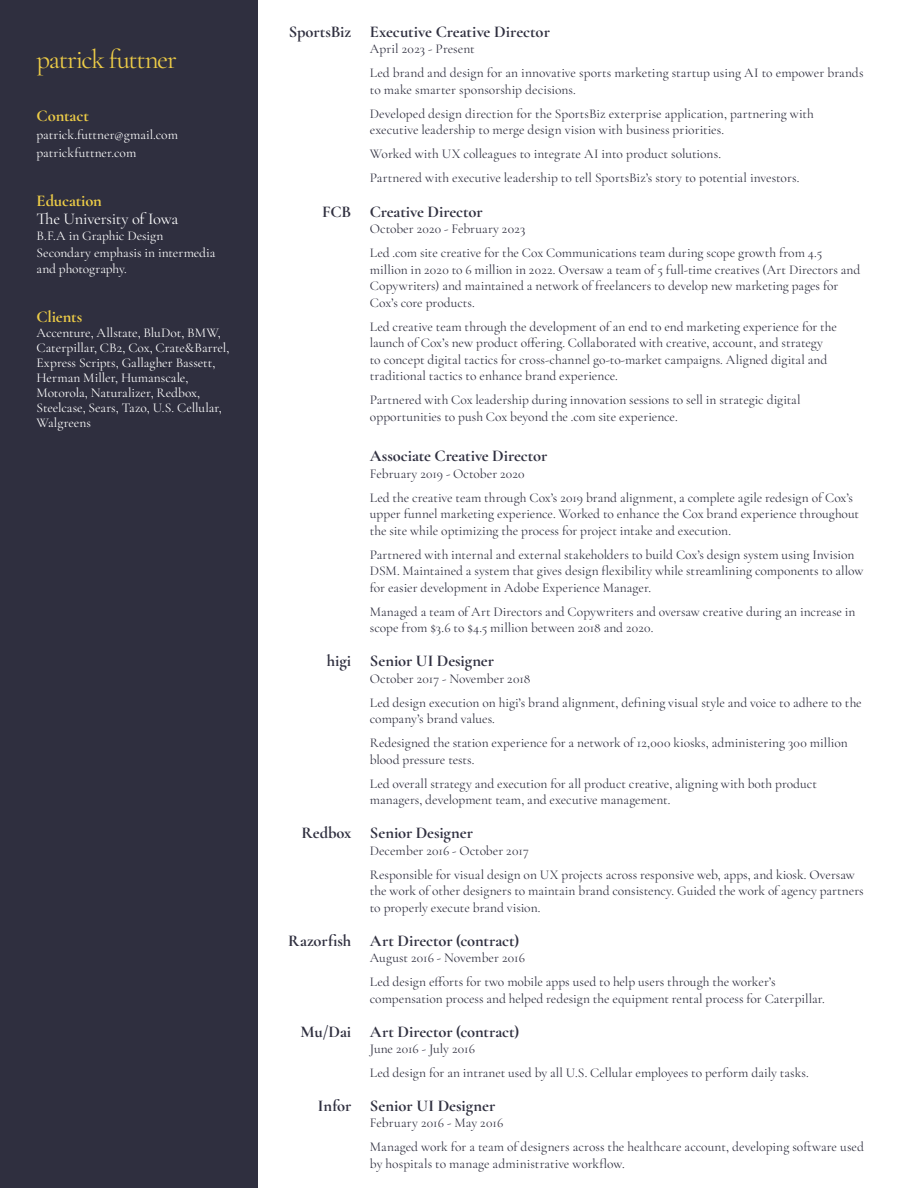
<style>
.page{position:relative;width:918px;height:1188px;background:#fff}
.page>*{position:absolute;margin:0;border:0;box-sizing:border-box;transform-origin:0 0}
.t1{font:27px "Cormorant Garamond";letter-spacing:-.045em;color:#eecd47}
.t2{font:700 16.5px "Cormorant Garamond";letter-spacing:-.005em;color:#2f2f3f}
.t3{font:700 16.5px "Cormorant Garamond";letter-spacing:-.005em;color:#eecd47}
.t4{font:16.5px "Cormorant Garamond";letter-spacing:-.02em;color:#fff}
.t5{font:13.5px/16.5px "Cormorant Garamond";color:#2f2f3f}
.t6{font:13.5px/15px "Cormorant Garamond";letter-spacing:-.005em;color:#fff}
</style>
<div class="page">
<div style="left:0;top:0;width:257px;height:1188px;background:#2f2f3f"></div>
<p class="t1" style="left:37px;top:43px;width:142px">patrick futtner</p>
<p class="t3" style="left:37px;top:105px;width:54px">Contact</p>
<p class="t6" style="left:37px;top:127px;width:143px">patrick.futtner@gmail.com</p>
<p class="t6" style="left:37px;top:145px;width:101px">patrickfuttner.com</p>
<p class="t3" style="left:37px;top:190px;width:67px">Education</p>
<p class="t4" style="left:37px;top:208px;width:143px">The University of Iowa</p>
<p class="t6" style="left:37px;top:228px;width:128px">B.F.A in Graphic Design</p>
<p class="t6" style="left:37px;top:244px;width:180px;line-height:16.5px">Secondary emphasis in intermedia and photography.</p>
<p class="t3" style="left:37px;top:307px;width:47px">Clients</p>
<p class="t6" style="left:37px;top:325px;width:194px">Accenture, Allstate, BluDot, BMW,<br>Caterpillar, CB2, Cox, Crate&amp;Barrel,<br>Express Scripts, Gallagher Bassett,<br>Herman Miller, Humanscale,<br>Motorola, Naturalizer, Redbox,<br>Steelcase, Sears, Tazo, U.S. Cellular,<br>Walgreens</p>
<p class="t2" style="left:289px;top:21px;width:64px">SportsBiz</p>
<p class="t2" style="left:370px;top:21px;width:182px">Executive Creative Director</p>
<p class="t5" style="left:370px;top:41px;width:106px">April 2023 - Present</p>
<p class="t5" style="left:370px;top:65px;width:495px">Led brand and design for an innovative sports marketing startup using AI to empower brands to make smarter sponsorship decisions.</p>
<p class="t5" style="left:370px;top:105px;width:446px">Developed design direction for the SportsBiz exterprise application, partnering with executive leadership to merge design vision with business priorities.</p>
<p class="t5" style="left:370px;top:146px;width:353px">Worked with UX colleagues to integrate AI into product solutions.</p>
<p class="t5" style="left:370px;top:170px;width:431px">Partnered with executive leadership to tell SportsBiz’s story to potential investors.</p>
<p class="t2" style="left:322px;top:201px;width:31px">FCB</p>
<p class="t2" style="left:370px;top:201px;width:114px">Creative Director</p>
<p class="t5" style="left:370px;top:221px;width:157px">October 2020 - February 2023</p>
<p class="t5" style="left:370px;top:245px;width:492px">Led .com site creative for the Cox Communications team during scope growth from 4.5 million in 2020 to 6 million in 2022. Oversaw a team of 5 full-time creatives (Art Directors and Copywriters) and maintained a network of freelancers to develop new marketing pages for Cox’s core products.</p>
<p class="t5" style="left:370px;top:318px;width:469px">Led creative team through the development of an end to end marketing experience for the launch of Cox’s new product offering. Collaborated with creative, account, and strategy to concept digital tactics for cross-channel go-to-market campaigns. Aligned digital and traditional tactics to enhance brand experience.</p>
<p class="t5" style="left:370px;top:392px;width:432px">Partnered with Cox leadership during innovation sessions to sell in strategic digital opportunities to push Cox beyond the .com site experience.</p>
<p class="t2" style="left:370px;top:446px;width:179px">Associate Creative Director</p>
<p class="t5" style="left:370px;top:465px;width:156px">February 2019 - October 2020</p>
<p class="t5" style="left:370px;top:489px;width:491px">Led the creative team through Cox’s 2019 brand alignment, a complete agile redesign of Cox’s upper funnel marketing experience. Worked to enhance the Cox brand experience throughout the site while optimizing the process for project intake and execution.</p>
<p class="t5" style="left:370px;top:546px;width:495px">Partnered with internal and external stakeholders to build Cox’s design system using Invision<br>DSM. Maintained a system that gives design flexibility while streamlining components to allow for easier development in Adobe Experience Manager.</p>
<p class="t5" style="left:370px;top:603px;width:487px">Managed a team of Art Directors and Copywriters and oversaw creative during an increase in scope from $3.6 to $4.5 million between 2018 and 2020.</p>
<p class="t2" style="left:327px;top:651px;width:26px">higi</p>
<p class="t2" style="left:370px;top:651px;width:126px">Senior UI Designer</p>
<p class="t5" style="left:370px;top:670px;width:162px">October 2017 - November 2018</p>
<p class="t5" style="left:370px;top:694px;width:493px">Led design execution on higi’s brand alignment, defining visual style and voice to adhere to the company’s brand values.</p>
<p class="t5" style="left:370px;top:735px;width:479px">Redesigned the station experience for a network of 12,000 kiosks, administering 300 million blood pressure tests.</p>
<p class="t5" style="left:370px;top:775px;width:449px">Led overall strategy and execution for all product creative, aligning with both product managers, development team, and executive management.</p>
<p class="t2" style="left:302px;top:823px;width:51px">Redbox</p>
<p class="t2" style="left:370px;top:823px;width:105px">Senior Designer</p>
<p class="t5" style="left:370px;top:842px;width:160px">December 2016 - October 2017</p>
<p class="t5" style="left:370px;top:866px;width:495px">Responsible for visual design on UX projects across responsive web, apps, and kiosk. Oversaw the work of other designers to maintain brand consistency. Guided the work of agency partners to properly execute brand vision.</p>
<p class="t2" style="left:288px;top:930px;width:65px">Razorfish</p>
<p class="t2" style="left:370px;top:930px;width:151px">Art Director (contract)</p>
<p class="t5" style="left:370px;top:950px;width:157px">August 2016 - November 2016</p>
<p class="t5" style="left:370px;top:974px;width:457px">Led design efforts for two mobile apps used to help users through the worker’s compensation process and helped redesign the equipment rental process for Caterpillar.</p>
<p class="t2" style="left:301px;top:1021px;width:52px">Mu/Dai</p>
<p class="t2" style="left:370px;top:1021px;width:151px">Art Director (contract)</p>
<p class="t5" style="left:370px;top:1040px;width:107px">June 2016 - July 2016</p>
<p class="t5" style="left:370px;top:1064px;width:440px">Led design for an intranet used by all U.S. Cellular employees to perform daily tasks.</p>
<p class="t2" style="left:318px;top:1096px;width:35px">Infor</p>
<p class="t2" style="left:370px;top:1096px;width:127px">Senior UI Designer</p>
<p class="t5" style="left:370px;top:1115px;width:135px">February 2016 - May 2016</p>
<p class="t5" style="left:370px;top:1139px;width:496px">Managed work for a team of designers across the healthcare account, developing software used by hospitals to manage administrative workflow.</p>
</div>
